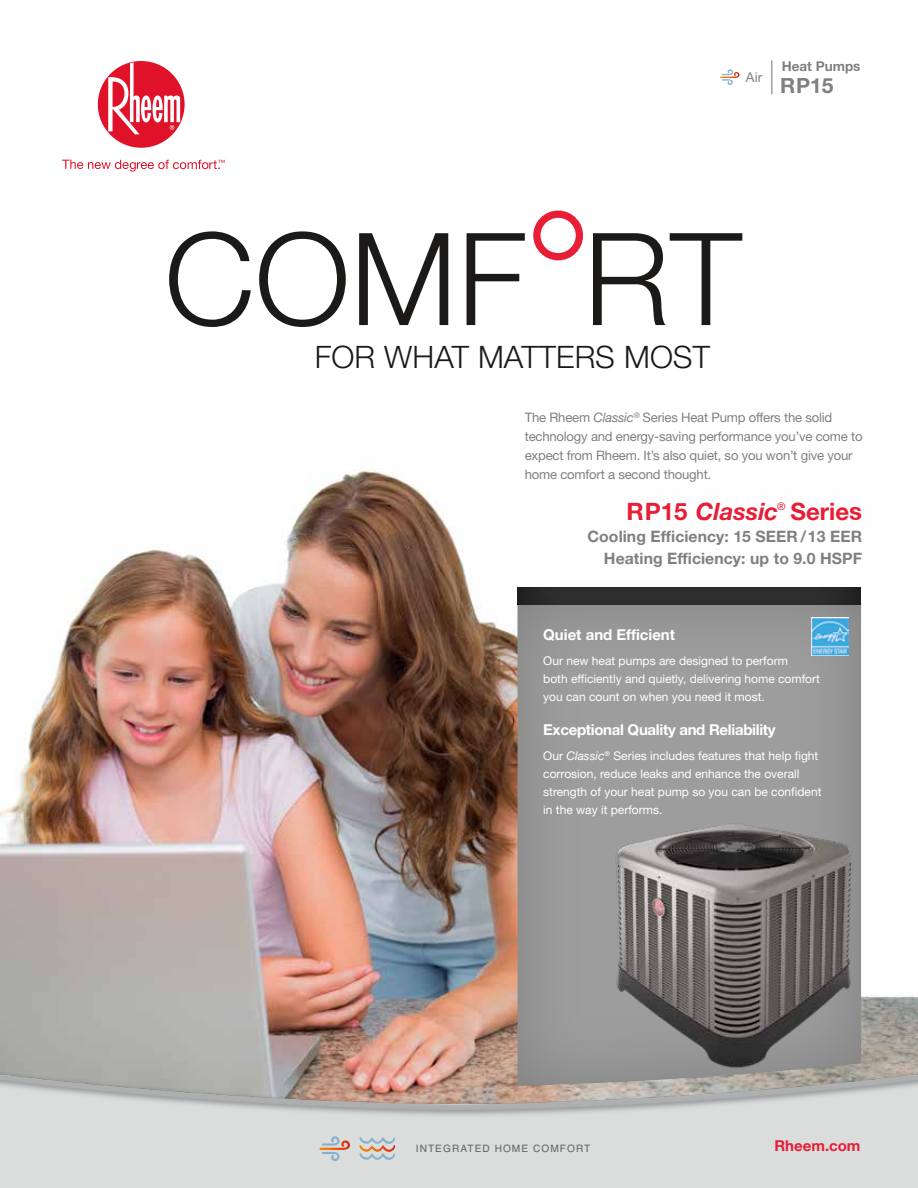
<style>
.page{position:relative;width:918px;height:1188px;background:#fff}
.page>*{position:absolute;margin:0;border:0;box-sizing:border-box;transform-origin:0 0}
.t1{font:300 128.7px "Rheem Sans";color:#1b1a19}
.t2{font:300 30.9px "Rheem Sans";letter-spacing:.005em;color:#1b1a19}
.t3{font:italic 700 24px "Rheem Sans";color:#e71e36}
.t4{font:700 24px "Rheem Sans";color:#e71e36}
.t5{font:700 21px "Rheem Sans";color:#818081}
.t6{font:700 15.75px/21.8px "Rheem Sans";letter-spacing:.005em;color:#818081;text-align:right}
.t7{font:700 15px "Rheem Sans";letter-spacing:-.02em;color:#fff}
.t8{font:700 15px "Rheem Sans";color:#fff}
.t9{font:700 15px "Rheem Sans";color:#e71e36}
.t10{font:700 13.5px "Rheem Sans";color:#818081}
.t11{font:13.5px "Rheem Sans";color:#818081}
.t12{font:13.05px/18.9px "Rheem Sans";letter-spacing:-.015em;color:#818081}
.t13{font:12px/18px "Rheem Sans";color:#fff}
.t14{font:10.5px "Rheem Sans";color:#e71e36}
.t15{font:10.2px "Helvetica";letter-spacing:.1em;color:#636264}
.s1{font-style:italic}
.s2{font-style:normal}
</style>
<div class="page">
<img style="left:0;top:469px;width:918px;height:578px">
<div style="left:515px;top:600px;width:346px;height:486px;background:#9d9d9e"></div>
<svg style="left:517px;top:585px;width:347px;height:21px;background:#464645"></svg>
<img style="left:615px;top:811px;width:250px;height:236px">
<img style="left:0;top:1047px;width:918px;height:141px">
<svg style="left:359px;top:1137px;width:36px;height:24px"></svg>
<svg style="left:319px;top:1136px;width:32px;height:25px"></svg>
<svg style="left:533px;top:210px;width:51px;height:51px"></svg>
<div style="left:98px;top:61px;width:87px;height:87px;background:#e01229;border-radius:50%"></div>
<svg style="left:108px;top:62px;width:72px;height:72px"></svg>
<svg style="left:62px;top:160px;width:163px;height:12px"></svg>
<svg style="left:720px;top:69px;width:20px;height:16px"></svg>
<hr style="left:771px;top:60px;width:1px;height:34px;background:#818081">
<img style="left:812px;top:617px;width:37px;height:38px">
<p class="t11" style="left:746px;top:69px;width:18px">Air</p>
<p class="t10" style="left:782px;top:58px;width:80px">Heat Pumps</p>
<h3 class="t5" style="left:780px;top:72px;width:55px">RP15</h3>
<h1 class="t1" style="left:164px;top:201px;width:579px">COMF RT</h1>
<h2 class="t2" style="left:315px;top:338px;width:397px">FOR WHAT MATTERS MOST</h2>
<p class="t12" style="left:525px;top:408px;width:339px">The Rheem <span class="s1">Classic</span><sup>®</sup> Series Heat Pump offers the solid technology and energy-saving performance you’ve come to expect from Rheem. It’s also quiet, so you won’t give your home comfort a second thought.</p>
<h3 class="t3" style="left:627px;top:496px;width:153px"><span class="s2">RP15</span> Classic</h3>
<p class="t14" style="left:777px;top:499px;width:10px">®</p>
<h3 class="t4" style="left:791px;top:496px;width:73px">Series</h3>
<h3 class="t6" style="left:588px;top:525px;width:276px">Cooling Efficiency: 15 SEER / 13 EER<br>Heating Efficiency: up to 9.0 HSPF</h3>
<p class="t8" style="left:543px;top:626px;width:133px">Quiet and Efficient</p>
<p class="t13" style="left:543px;top:652px;width:278px">Our new heat pumps are designed to perform<br>both efficiently and quietly, delivering home comfort you can count on when you need it most.</p>
<p class="t7" style="left:543px;top:720px;width:234px">Exceptional Quality and Reliability</p>
<p class="t13" style="left:543px;top:746px;width:280px">Our <span class="s1">Classic</span><sup>®</sup> Series includes features that help fight corrosion, reduce leaks and enhance the overall strength of your heat pump so you can be confident in the way it performs.</p>
<p class="t15" style="left:416px;top:1141px;width:176px">INTEGRATED HOME COMFORT</p>
<p class="t9" style="left:774px;top:1136px;width:88px">Rheem.com</p>
</div>
